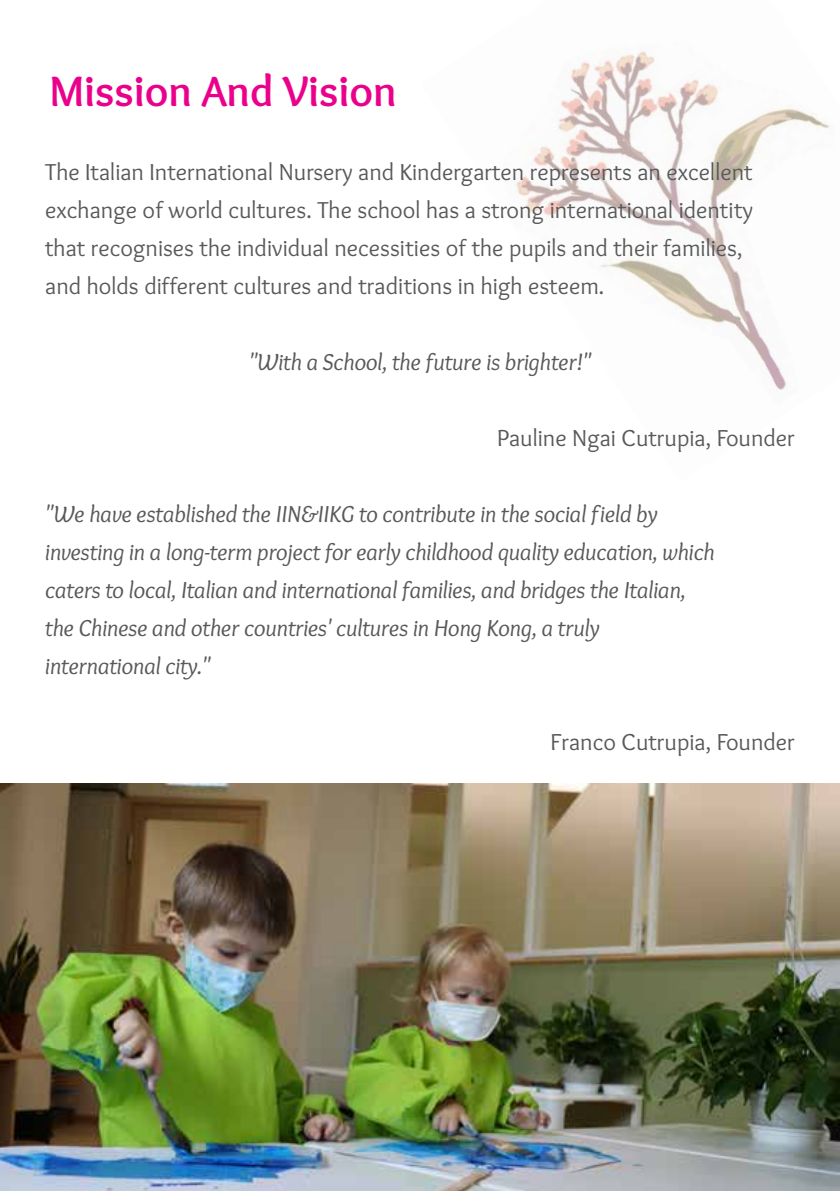
<style>
.page{position:relative;width:840px;height:1191px;background:#fff}
.page>*{position:absolute;margin:0;border:0;box-sizing:border-box;transform-origin:0 0}
.t1{font:700 44px "Overlock";color:#eb008b}
.t2{font:italic 24px/38px "Overlock";color:#58595b}
.t3{font:24px/38px "Overlock";color:#58595b}
</style>
<div class="page">
<img style="left:515px;top:51px;width:315px;height:340px">
<img style="left:0;top:783px;width:839px;height:408px">
<h1 class="t1" style="left:49px;top:65px;width:348px">Mission And Vision</h1>
<p class="t3" style="left:45px;top:153px;width:709px">The Italian International Nursery and Kindergarten represents an excellent exchange of world cultures. The school has a strong international identity that recognises the individual necessities of the pupils and their families, and holds different cultures and traditions in high esteem.</p>
<p class="t2" style="left:249px;top:343px;width:343px">"With a School, the future is brighter!"</p>
<p class="t3" style="left:496px;top:419px;width:299px">Pauline Ngai Cutrupia, Founder</p>
<p class="t2" style="left:45px;top:495px;width:670px">"We have established the IIN&amp;IIKG to contribute in the social field by investing in a long-term project for early childhood quality education, which caters to local, Italian and international families, and bridges the Italian, the Chinese and other countries' cultures in Hong Kong, a truly international city."</p>
<p class="t3" style="left:550px;top:723px;width:245px">Franco Cutrupia, Founder</p>
</div>
